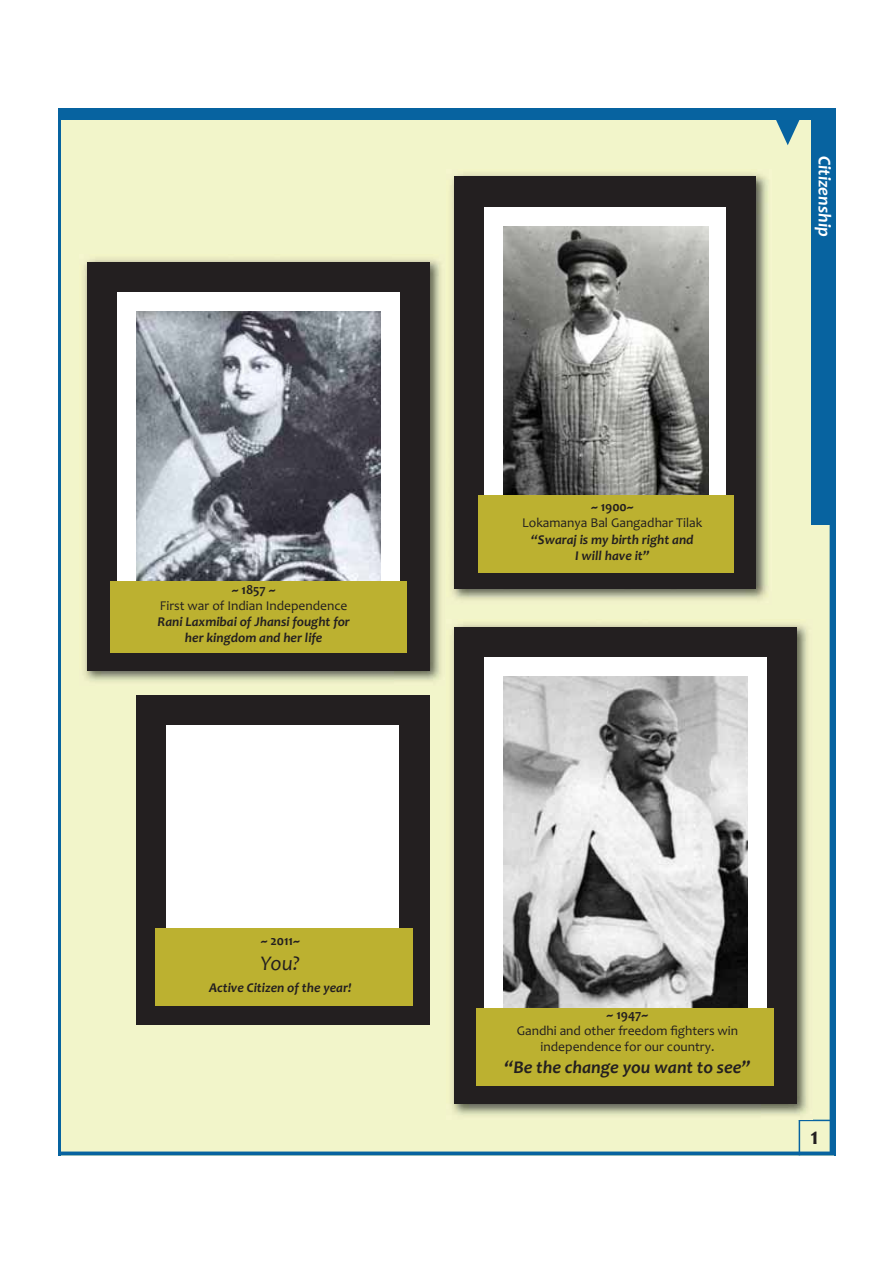
<style>
.page{position:relative;width:893px;height:1263px;background:#fff}
.page>*{position:absolute;margin:0;border:0;box-sizing:border-box;transform-origin:0 0}
.t1{font:700 24px "Candara";color:#231f20}
.t2{font:italic 21px "Candara";color:#231f20}
.t3{font:italic 700 18px "Candara";color:#231f20}
.t4{font:italic 700 18px "Candara";color:#fff}
.t5{font:13.5px/16.2px "Candara";color:#231f20;text-align:center}
.t6{font:italic 700 13.5px/16.2px "Candara";color:#231f20;text-align:center}
.t7{font:700 13.5px "Candara";color:#231f20}
</style>
<div class="page">
<div style="left:58px;top:108px;width:777px;height:1047px;background:#f2f5ca"></div>
<hr style="left:58px;top:109px;width:2px;height:1046px;background:#0763a0">
<div style="left:811px;top:109px;width:24px;height:416px;background:#0763a0"></div>
<div style="left:58px;top:109px;width:771px;height:11px;background:#0763a0"></div>
<svg style="left:774px;top:120px;width:26px;height:25px"></svg>
<svg style="left:798px;top:1120px;width:37px;height:35px"></svg>
<img style="left:79px;top:254px;width:366px;height:431px">
<div style="left:87px;top:262px;width:342px;height:408px;background:#231f20"></div>
<div style="left:117px;top:292px;width:282px;height:348px;background:#fff"></div>
<img style="left:136px;top:311px;width:244px;height:271px">
<img style="left:447px;top:169px;width:324px;height:435px">
<div style="left:454px;top:177px;width:302px;height:412px;background:#231f20"></div>
<div style="left:485px;top:207px;width:240px;height:352px;background:#fff"></div>
<img style="left:504px;top:226px;width:204px;height:269px">
<img style="left:447px;top:619px;width:365px;height:500px">
<div style="left:454px;top:627px;width:343px;height:477px;background:#231f20"></div>
<div style="left:485px;top:657px;width:281px;height:417px;background:#fff"></div>
<img style="left:504px;top:676px;width:244px;height:332px">
<div style="left:110px;top:582px;width:296px;height:71px;background:#bcb130"></div>
<div style="left:478px;top:495px;width:255px;height:78px;background:#bcb130"></div>
<div style="left:136px;top:695px;width:293px;height:329px;background:#231f20"></div>
<div style="left:166px;top:725px;width:233px;height:269px;background:#fff"></div>
<div style="left:476px;top:1008px;width:297px;height:78px;background:#bcb130"></div>
<div style="left:155px;top:928px;width:257px;height:78px;background:#bcb130"></div>
<p class="t7" style="left:232px;top:584px;width:45px">~ 1857 ~</p>
<p class="t5" style="left:160px;top:599px;width:189px">First war of Indian Independence</p>
<p class="t6" style="left:157px;top:615px;width:194px">Rani Laxmibai of Jhansi fought for her kingdom and her life</p>
<p class="t7" style="left:261px;top:935px;width:41px">~ 2011~</p>
<h2 class="t2" style="left:260px;top:955px;width:41px">You?</h2>
<p class="t6" style="left:209px;top:981px;width:144px">Active Citizen of the year!</p>
<p class="t7" style="left:591px;top:502px;width:44px">~ 1900~</p>
<p class="t5" style="left:522px;top:516px;width:182px">Lokamanya Bal Gangadhar Tilak</p>
<p class="t6" style="left:531px;top:533px;width:164px">“Swaraj is my birth right and<br>I will have it”</p>
<h3 class="t4" style="left:831px;top:156px;width:82px;rotate:90deg">Citizenship</h3>
<p class="t7" style="left:606px;top:1010px;width:43px">~ 1947~</p>
<p class="t5" style="left:516px;top:1024px;width:223px">Gandhi and other freedom ghters win independence for our country.</p>
<h3 class="t3" style="left:504px;top:1061px;width:247px">“Be the change you want to see”</h3>
<h1 class="t1" style="left:810px;top:1127px;width:10px">1</h1>
</div>
